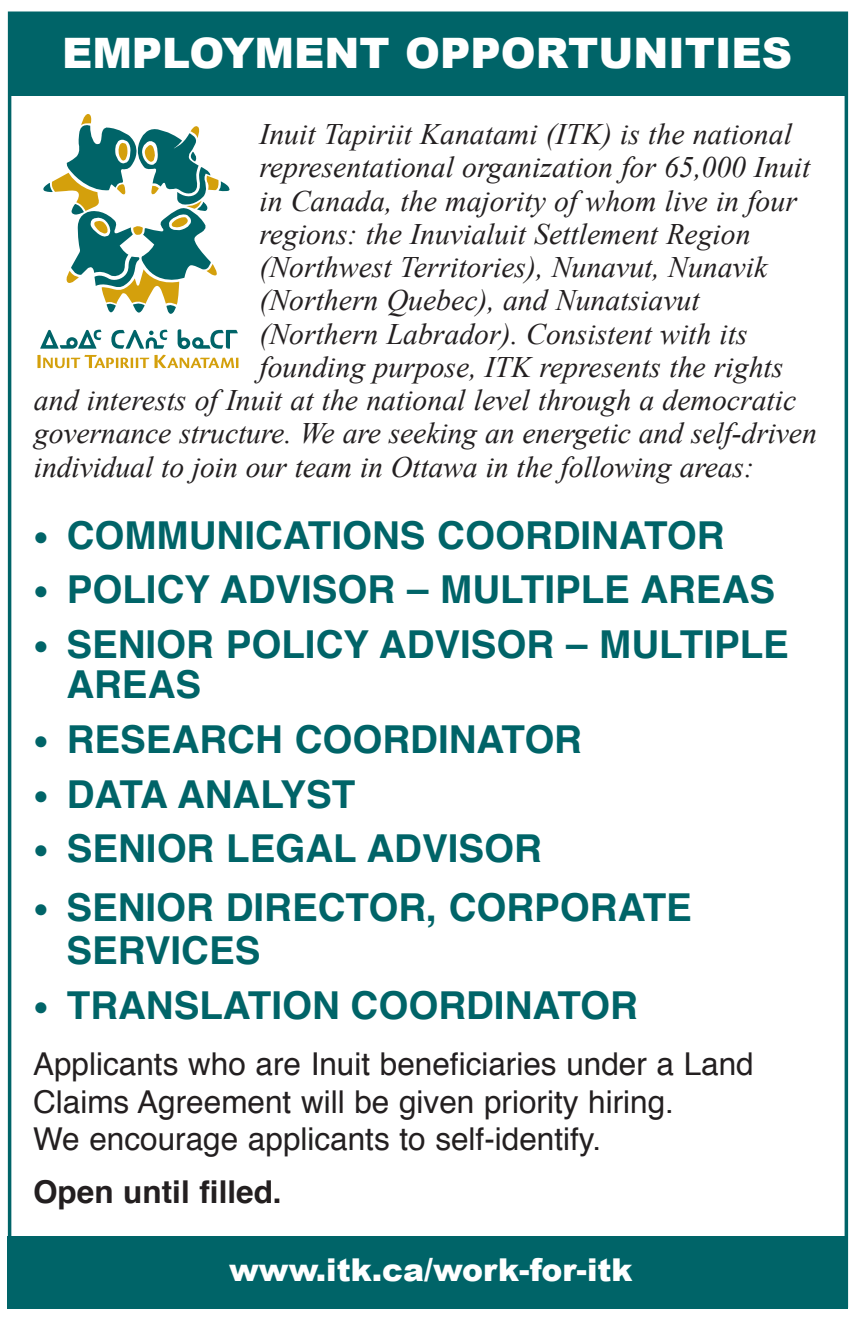
<style>
.page{position:relative;width:856px;height:1318px;background:#fff}
.page>*{position:absolute;margin:0;border:0;box-sizing:border-box;transform-origin:0 0}
.t1{font:900 42px "Arial";color:#fff}
.t2{font:700 38.5px/40.2px "Helvetica";color:#006468}
.t3{font:31.5px/37.8px "Helvetica";color:#231f20}
.t4{font:900 31.5px "Arial";color:#fff}
.t5{font:700 31.5px "Helvetica";color:#231f20}
.t6{font:italic 29.75px "Times New Roman";color:#231f20}
.s1{font-family:"Helvetica Extra Compressed";font-weight:400;font-size:31.5px}
</style>
<div class="page">
<svg style="left:40px;top:330px;width:62px;height:19px"></svg>
<svg style="left:111px;top:330px;width:57px;height:19px"></svg>
<svg style="left:178px;top:329px;width:60px;height:20px"></svg>
<svg style="left:37px;top:355px;width:201px;height:13px"></svg>
<svg style="left:43px;top:114px;width:187px;height:200px"></svg>
<div style="left:9px;top:12px;width:836px;height:83px;background:#006468"></div>
<div style="left:7px;top:1236px;width:840px;height:72px;background:#006468"></div>
<h1 class="t1" style="left:62px;top:22px;width:731px">EMPLOYMENT OPPORTUNITIES</h1>
<p class="t6" style="left:259px;top:118px;width:534px">Inuit Tapiriit Kanatami (ITK) is the national</p>
<p class="t6" style="left:259px;top:151px;width:552px">representational organization for 65,000 Inuit</p>
<p class="t6" style="left:259px;top:184px;width:539px">in Canada, the majority of whom live in four</p>
<p class="t6" style="left:259px;top:217px;width:493px">regions: the Inuvialuit Settlement Region</p>
<p class="t6" style="left:259px;top:251px;width:509px">(Northwest Territories), Nunavut, Nunavik</p>
<p class="t6" style="left:259px;top:284px;width:442px">(Northern Quebec), and Nunatsiavut</p>
<p class="t6" style="left:259px;top:317px;width:490px">(Northern Labrador). Consistent with its</p>
<p class="t6" style="left:259px;top:350px;width:525px">founding purpose, ITK represents the rights</p>
<p class="t6" style="left:34px;top:384px;width:764px">and interests of Inuit at the national level through a democratic</p>
<p class="t6" style="left:34px;top:417px;width:784px">governance structure. We are seeking an energetic and self- driven</p>
<p class="t6" style="left:34px;top:450px;width:721px">individual to join our team in Ottawa in the following areas:</p>
<p class="t2" style="left:33px;top:518px;width:693px"><span class="s1">•</span> COMMUNICATIONS COORDINATOR</p>
<p class="t2" style="left:33px;top:573px;width:743px"><span class="s1">•</span> POLICY ADVISOR – MULTIPLE AREAS</p>
<p class="t2" style="left:66px;top:627px;width:724px;text-indent:-33px"><span class="s1">•</span> SENIOR POLICY ADVISOR – MULTIPLE<br>AREAS</p>
<p class="t2" style="left:33px;top:722px;width:550px"><span class="s1">•</span> RESEARCH COORDINATOR</p>
<p class="t2" style="left:33px;top:777px;width:324px"><span class="s1">•</span> DATA ANALYST</p>
<p class="t2" style="left:33px;top:832px;width:510px"><span class="s1">•</span> SENIOR LEGAL ADVISOR</p>
<p class="t2" style="left:66px;top:888px;width:627px;line-height:43.8px;text-indent:-33px"><span class="s1">•</span> SENIOR DIRECTOR, CORPORATE<br>SERVICES</p>
<p class="t2" style="left:33px;top:988px;width:606px"><span class="s1">•</span> TRANSLATION COORDINATOR</p>
<p class="t3" style="left:33px;top:1047px;width:722px">Applicants who are Inuit beneficiaries under a Land<br>Claims Agreement will be given priority hiring.<br>We encourage applicants to self-identify.</p>
<p class="t5" style="left:33px;top:1178px;width:250px">Open until filled.</p>
<p class="t4" style="left:229px;top:1247px;width:405px">www.itk.ca/work-for-itk</p>
</div>
